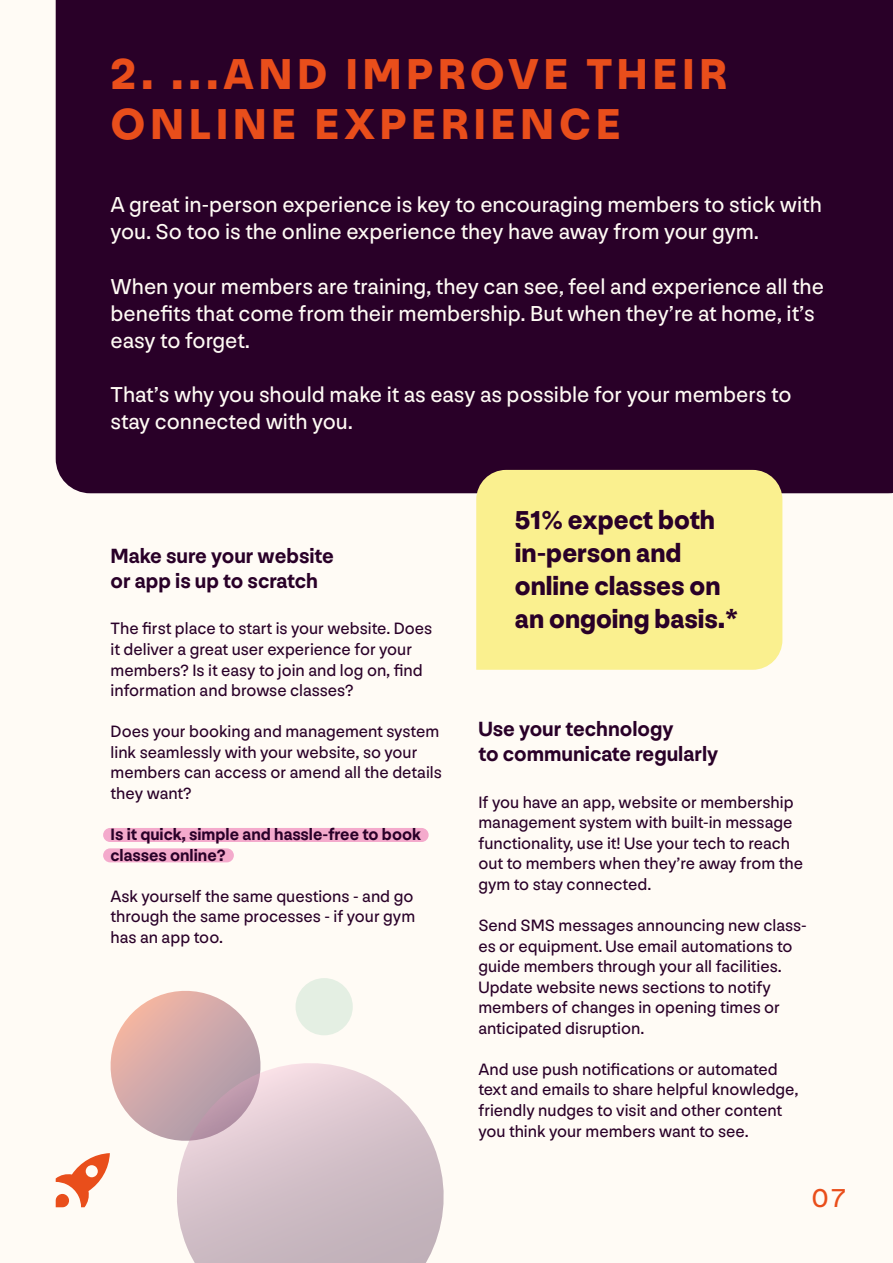
<style>
.page{position:relative;width:893px;height:1263px;background:#fffbf5}
.page>*{position:absolute;margin:0;border:0;box-sizing:border-box;transform-origin:0 0}
.t1{font:900 45px/49.5px "NN Nouvelle Grotesk STD";letter-spacing:.11em;color:#e94e1b}
.t2{font:900 27px/33px "NN Nouvelle Grotesk STD";color:#290028}
.t3{font:27px "NN Nouvelle Grotesk STD";color:#e94e1b}
.t4{font:22.5px/27px "NN Nouvelle Grotesk STD";color:#fffbf5}
.t5{font:700 21.45px/25.7px "NN Nouvelle Grotesk STD";color:#290028}
.t6{font:17.1px/20.5px "NN Nouvelle Grotesk STD";color:#290028}
.t7{font:700 17.1px/20.5px "NN Nouvelle Grotesk STD";color:#290028}
</style>
<div class="page">
<div style="left:56px;top:0;width:837px;height:493px;background:#290028"></div>
<div style="left:103px;top:828px;width:326px;height:14px;background:#f4aacc;border-radius:7px"></div>
<div style="left:103px;top:848px;width:131px;height:14px;background:#f4aacc;border-radius:7px"></div>
<div style="left:476px;top:470px;width:306px;height:200px;background:#faf08f"></div>
<svg style="left:56px;top:991px;width:202px;height:216px"></svg>
<svg style="left:159px;top:1045px;width:285px;height:218px"></svg>
<div style="left:296px;top:978px;width:57px;height:57px;background:#e4efe3;border-radius:50%"></div>
<h1 class="t1" style="left:111px;top:50px;width:618px">2. ...AND IMPROVE THEIR<br>ONLINE EXPERIENCE</h1>
<h3 class="t4" style="left:111px;top:192px;width:713px">A great in-person experience is key to encouraging members to stick with you. So too is the online experience they have away from your gym.</h3>
<h3 class="t4" style="left:111px;top:273px;width:715px">When your members are training, they can see, feel and experience all the benefits that come from their membership. But when they’re at home, it’s easy to forget.</h3>
<h3 class="t4" style="left:111px;top:381px;width:682px">That’s why you should make it as easy as possible for your members to stay connected with you.</h3>
<p class="t5" style="left:111px;top:543px;width:225px">Make sure your website or app is up to scratch</p>
<p class="t6" style="left:111px;top:619px;width:323px">The first place to start is your website. Does it deliver a great user experience for your members? Is it easy to join and log on, find information and browse classes?</p>
<p class="t6" style="left:111px;top:721px;width:333px">Does your booking and management system link seamlessly with your website, so your members can access or amend all the details they want?</p>
<p class="t7" style="left:111px;top:824px;width:312px">Is it quick, simple and hassle-free to book classes online?</p>
<p class="t6" style="left:111px;top:886px;width:306px;text-align:justify">Ask yourself the same questions - and go through the same processes - if your gym has an app too.</p>
<h2 class="t2" style="left:515px;top:504px;width:225px">51% expect both in-person and online classes on an ongoing basis.*</h2>
<p class="t5" style="left:478px;top:716px;width:241px">Use your technology<br>to communicate regularly</p>
<p class="t6" style="left:478px;top:792px;width:326px">If you have an app, website or membership management system with built-in message functionality, use it! Use your tech to reach out to members when they’re away from the gym to stay connected.</p>
<p class="t6" style="left:478px;top:915px;width:330px">Send SMS messages announcing new class&shy;es or equipment. Use email automations to guide members through your all facilities.<br>Update website news sections to notify members of changes in opening times or anticipated disruption.</p>
<p class="t6" style="left:478px;top:1059px;width:322px">And use push notifications or automated text and emails to share helpful knowledge, friendly nudges to visit and other content you think your members want to see.</p>
<h2 class="t3" style="left:811px;top:1180px;width:36px">07</h2>
</div>
